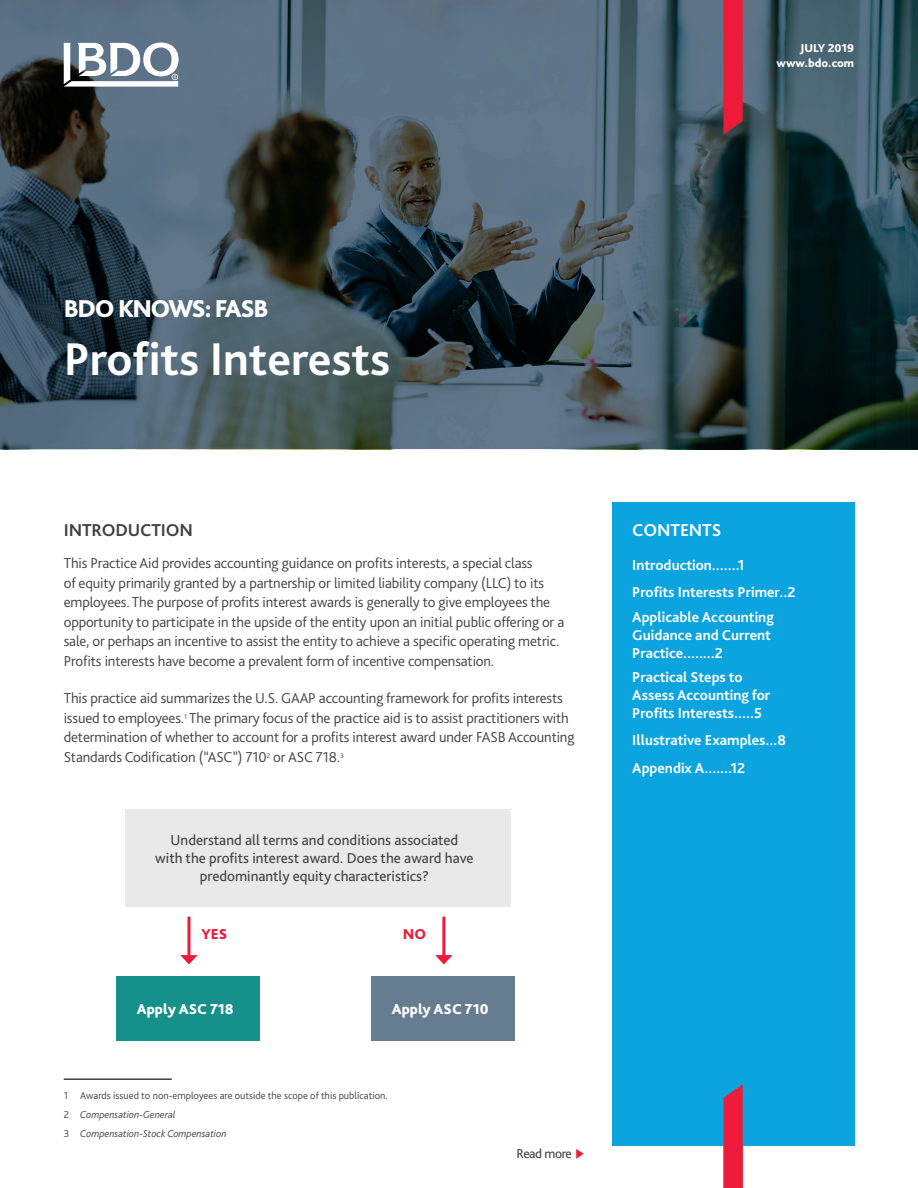
<style>
.page{position:relative;width:918px;height:1188px;background:#fff}
.page>*{position:absolute;margin:0;border:0;box-sizing:border-box;transform-origin:0 0}
.Body_copy{font:700 48px "Bliss Pro";color:#fff}
.Body_copy-2{font:800 25.5px "Bliss Pro";letter-spacing:-.07em;color:#fff}
.Subheading_1{font:700 18px "Bliss Pro";letter-spacing:-.005em;color:#414140}
.t1{font:700 18px "Bliss Pro";letter-spacing:-.005em;color:#fff}
.Body_copy-3{font:300 15px/19.5px "Bliss Pro";letter-spacing:-.01em;color:#414140}
.t2{font:700 15px/18px "Bliss Pro";color:#fff}
.Body_copy-4{font:15px/18px "Bliss Pro";color:#414140;text-align:center}
.Body_copy-5{font:800 15px "Bliss Pro";color:#fff}
.Body_copy-6{font:800 15px "Bliss Pro";color:#ed1a3a}
.t3{font:13.5px "Bliss Pro";letter-spacing:-.03em;color:#414140}
.t4{font:800 12px "Bliss Pro";color:#fff}
.FRL_footnote{font:300 10.5px "Bliss Pro";color:#414140}
.FRL_footnote-2{font:italic 300 10.5px "Bliss Pro";color:#414140}
.s1{font-style:normal}
.s2{color:#ed1a3a}
</style>
<div class="page">
<hr style="left:64px;top:1078px;width:108px;height:2px;background:#414140">
<img style="left:0;top:0;width:918px;height:449px">
<div style="left:612px;top:502px;width:242px;height:643px;background:#0ca4de"></div>
<svg style="left:724px;top:0;width:19px;height:134px;background:#e11d3b"></svg>
<svg style="left:724px;top:1084px;width:19px;height:104px;background:#dc2446"></svg>
<svg style="left:64px;top:42px;width:115px;height:45px"></svg>
<div style="left:125px;top:809px;width:385px;height:97px;background:#e9e9e9"></div>
<hr style="left:187px;top:917px;width:3px;height:41px;background:#ed1a3a">
<svg style="left:180px;top:955px;width:18px;height:9px"></svg>
<hr style="left:442px;top:917px;width:3px;height:41px;background:#ed1a3a">
<svg style="left:435px;top:955px;width:18px;height:9px"></svg>
<div style="left:117px;top:976px;width:143px;height:65px;background:#16908b"></div>
<div style="left:371px;top:976px;width:144px;height:65px;background:#667c90"></div>
<p class="t4" style="left:800px;top:40px;width:56px">JULY 2019</p>
<p class="t4" style="left:777px;top:55px;width:79px">www.bdo.com</p>
<p class="Body_copy-2" style="left:64px;top:293px;width:206px">BDO KNOWS: FASB</p>
<p class="Body_copy" style="left:64px;top:329px;width:328px">Profits Interests</p>
<p class="Subheading_1" style="left:64px;top:519px;width:131px">INTRODUCTION</p>
<p class="Body_copy-3" style="left:64px;top:553px;width:502px">This Practice Aid provides accounting guidance on profits interests, a special class<br>of equity primarily granted by a partnership or limited liability company (LLC) to its employees. The purpose of profits interest awards is generally to give employees the opportunity to participate in the upside of the entity upon an initial public offering or a sale, or perhaps an incentive to assist the entity to achieve a specific operating metric.<br>Profits interests have become a prevalent form of incentive compensation.</p>
<p class="Body_copy-3" style="left:64px;top:688px;width:512px">This practice aid summarizes the U.S. GAAP accounting framework for profits interests issued to employees.<sup>1</sup> The primary focus of the practice aid is to assist practitioners with determination of whether to account for a profits interest award under FASB Accounting Standards Codification (“ASC”) 710<sup>2</sup> or ASC 718.<sup>3</sup></p>
<p class="Body_copy-4" style="left:155px;top:831px;width:320px">Understand all terms and conditions associated with the profits interest award. Does the award have predominantly equity characteristics?</p>
<p class="Body_copy-6" style="left:201px;top:925px;width:27px">YES</p>
<p class="Body_copy-6" style="left:403px;top:925px;width:25px">NO</p>
<p class="Body_copy-5" style="left:137px;top:1000px;width:98px">Apply ASC 718</p>
<p class="Body_copy-5" style="left:392px;top:1000px;width:98px">Apply ASC 710</p>
<p class="FRL_footnote" style="left:64px;top:1088px;width:326px">1 Awards issued to non-employees are outside the scope of this publication.</p>
<p class="FRL_footnote-2" style="left:64px;top:1108px;width:113px"><span class="s1">2</span> Compensation-General</p>
<p class="FRL_footnote-2" style="left:64px;top:1127px;width:164px"><span class="s1">3</span> Compensation-Stock Compensation</p>
<p class="t3" style="left:516px;top:1145px;width:69px">Read more <span class="s2">◆</span></p>
<p class="t1" style="left:632px;top:519px;width:91px">CONTENTS</p>
<p class="t2" style="left:632px;top:555px;width:114px">Introduction.......1</p>
<p class="t2" style="left:632px;top:583px;width:165px">Profits Interests Primer..2</p>
<p class="t2" style="left:632px;top:607px;width:143px">Applicable Accounting<br>Guidance and Current<br>Practice........2</p>
<p class="t2" style="left:632px;top:668px;width:140px">Practical Steps to<br>Assess Accounting for<br>Profits Interests.....5</p>
<p class="t2" style="left:632px;top:731px;width:155px">Illustrative Examples...8</p>
<p class="t2" style="left:632px;top:758px;width:114px">Appendix A.......12</p>
</div>
